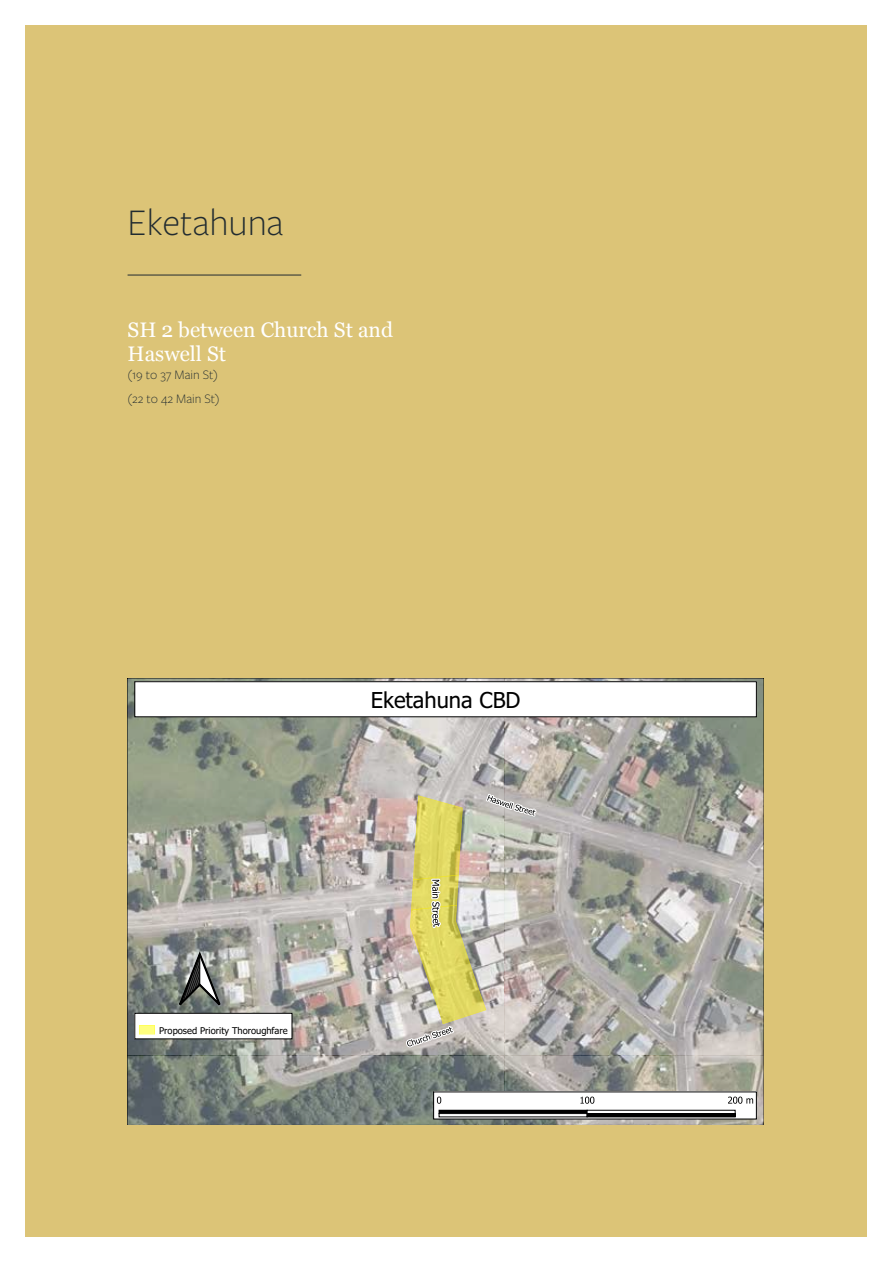
<style>
.page{position:relative;width:893px;height:1263px;background:#fff}
.page>*{position:absolute;margin:0;border:0;box-sizing:border-box;transform-origin:0 0}
.t1{font:300 39px "Freight Sans Pro";color:#212b30}
.t2{font:22.05px "Tahoma";color:#000}
.t3{font:21px/24px "Georgia";color:#fff}
.t4{font:300 13.5px/24px "Freight Sans Pro";color:#212b30}
.t5{font:9.3px "Tahoma";letter-spacing:-.005em;color:#000}
</style>
<div class="page">
<div style="left:26px;top:26px;width:841px;height:1211px;background:#dcc477"></div>
<hr style="left:128px;top:275px;width:173px;height:1px;background:#212b30">
<svg style="left:128px;top:678px;width:635px;height:447px;background:#a7a69b"></svg>
<div style="left:135px;top:682px;width:621px;height:35px;background:#fff"></div>
<div style="left:134px;top:681px;width:623px;height:36px;border:1px solid #000"></div>
<svg style="left:174px;top:951px;width:51px;height:62px;background:#797e7b"></svg>
<div style="left:434px;top:1092px;width:322px;height:27px;background:#fff"></div>
<div style="left:439px;top:1110px;width:148px;height:4px;border:1px solid #000"></div>
<div style="left:439px;top:1113px;width:148px;height:4px;border:1px solid #000"></div>
<div style="left:587px;top:1113px;width:148px;height:4px;border:1px solid #000"></div>
<svg style="left:437px;top:1096px;width:4px;height:8px"></svg>
<svg style="left:580px;top:1096px;width:14px;height:8px"></svg>
<svg style="left:728px;top:1096px;width:25px;height:8px"></svg>
<div style="left:135px;top:1013px;width:157px;height:26px;background:#fff"></div>
<svg style="left:139px;top:1025px;width:16px;height:10px"></svg>
<div style="left:134px;top:1013px;width:158px;height:26px;border:1px solid #000"></div>
<h1 class="t1" style="left:128px;top:197px;width:157px">Eketahuna</h1>
<p class="t3" style="left:128px;top:317px;width:267px">SH 2 between Church St and<br>Haswell St</p>
<p class="t4" style="left:128px;top:362px;width:94px">(19 to 37 Main St) (22 to 42 Main St)</p>
<p class="t2" style="left:371px;top:691px;width:151px">Eketahuna CBD</p>
<p class="t5" style="left:159px;top:1026px;width:130px">Proposed Priority Thoroughfare</p>
</div>
